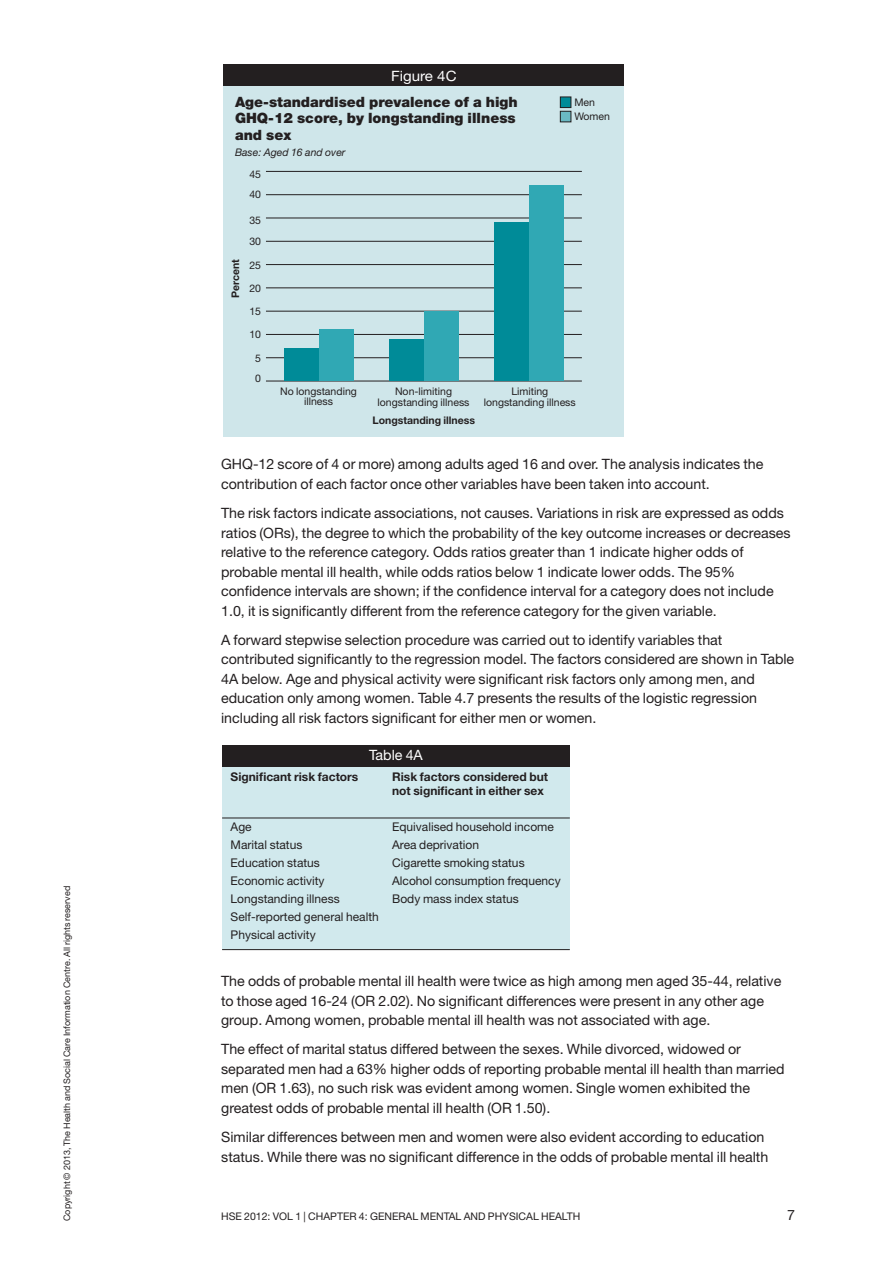
<style>
.page{position:relative;width:893px;height:1263px;background:#fff}
.page>*{position:absolute;margin:0;border:0;box-sizing:border-box;transform-origin:0 0}
.t1{font:14.25px/19.5px "Helvetica Neue";color:#231f20}
.t2{font:900 14.25px/16.5px "Helvetica Neue";color:#231f20}
.t3{font:14.25px "Helvetica Neue";color:#fff;scale:1.06 1}
.t4{font:14.25px "Helvetica Neue";color:#fff}
.t5{font:12px/18px "Helvetica Neue";color:#231f20}
.t6{font:700 12px/13.5px "Helvetica Neue";color:#231f20}
.t7{font:10.5px/10.5px "Helvetica Neue";color:#231f20;text-align:center}
.t8{font:700 10.5px "Helvetica Neue";color:#231f20}
.t9{font:italic 10.5px "Helvetica Neue";color:#231f20}
.t10{font:9px "Helvetica Neue";color:#231f20}
</style>
<div class="page">
<div style="left:223px;top:80px;width:401px;height:357px;background:#cfe6ea"></div>
<div style="left:223px;top:65px;width:401px;height:21px;background:#231f20"></div>
<hr style="left:266px;top:381px;width:316px;height:1px;background:#231f20">
<hr style="left:266px;top:357px;width:316px;height:1px;background:#231f20">
<hr style="left:266px;top:334px;width:316px;height:1px;background:#231f20">
<hr style="left:266px;top:311px;width:316px;height:1px;background:#231f20">
<hr style="left:266px;top:288px;width:316px;height:1px;background:#231f20">
<hr style="left:266px;top:264px;width:316px;height:1px;background:#231f20">
<hr style="left:266px;top:241px;width:316px;height:1px;background:#231f20">
<hr style="left:266px;top:218px;width:316px;height:1px;background:#231f20">
<hr style="left:266px;top:194px;width:316px;height:1px;background:#231f20">
<hr style="left:266px;top:171px;width:316px;height:1px;background:#231f20">
<div style="left:319px;top:330px;width:34px;height:51px;background:#30a8b4"></div>
<div style="left:424px;top:311px;width:35px;height:70px;background:#30a8b4"></div>
<div style="left:529px;top:185px;width:35px;height:196px;background:#30a8b4"></div>
<div style="left:284px;top:348px;width:35px;height:33px;background:#008b98"></div>
<div style="left:389px;top:339px;width:35px;height:42px;background:#008b98"></div>
<div style="left:494px;top:223px;width:35px;height:158px;background:#008b98"></div>
<div style="left:560px;top:97px;width:11px;height:11px;background:#008b98"></div>
<div style="left:560px;top:97px;width:11px;height:11px;border:1px solid #231f20"></div>
<div style="left:560px;top:111px;width:11px;height:11px;background:#6ab9c3"></div>
<div style="left:560px;top:111px;width:11px;height:11px;border:1px solid #231f20"></div>
<div style="left:222px;top:766px;width:348px;height:183px;background:#d1e9ed"></div>
<div style="left:222px;top:745px;width:348px;height:21px;background:#231f20"></div>
<hr style="left:222px;top:818px;width:348px;height:1px;background:#231f20">
<hr style="left:222px;top:949px;width:348px;height:1px;background:#231f20">
<p class="t10" style="left:64px;top:1221px;width:337px;rotate:-90deg">Copyright © 2013, The Health and Social Care Information Centre. All rights reserved</p>
<p class="t3" style="left:391px;top:70px;width:63px">Figure 4C</p>
<p class="t2" style="left:235px;top:95px;width:284px">Age-standardised prevalence of a high<br>GHQ-12 score, by longstanding illness and sex</p>
<p class="t9" style="left:235px;top:149px;width:112px">Base: Aged 16 and over</p>
<p class="t7" style="left:249px;top:170px;width:13px">45</p>
<p class="t7" style="left:249px;top:190px;width:13px">40</p>
<p class="t7" style="left:249px;top:216px;width:13px">35</p>
<p class="t8" style="left:232px;top:298px;width:40px;rotate:-90deg">Percent</p>
<p class="t7" style="left:249px;top:237px;width:13px">30</p>
<p class="t7" style="left:249px;top:261px;width:13px">25</p>
<p class="t7" style="left:249px;top:284px;width:13px">20</p>
<p class="t7" style="left:249px;top:307px;width:13px">15</p>
<p class="t7" style="left:249px;top:330px;width:13px">10</p>
<p class="t7" style="left:255px;top:354px;width:7px">5</p>
<p class="t7" style="left:255px;top:374px;width:7px">0</p>
<p class="t7" style="left:574px;top:96px;width:37px;line-height:14.2px;text-align:left">Men<br>Women</p>
<p class="t7" style="left:280px;top:387px;width:78px">No longstanding illness</p>
<p class="t7" style="left:378px;top:387px;width:93px">Non-limiting longstanding illness</p>
<p class="t7" style="left:484px;top:387px;width:93px">Limiting longstanding illness</p>
<p class="t8" style="left:372px;top:417px;width:104px">Longstanding illness</p>
<p class="t1" style="left:221px;top:456px;width:544px">GHQ-12 score of 4 or more) among adults aged 16 and over. The analysis indicates the contribution of each factor once other variables have been taken into account.</p>
<p class="t1" style="left:221px;top:505px;width:571px">The risk factors indicate associations, not causes. Variations in risk are expressed as odds ratios (ORs), the degree to which the probability of the key outcome increases or decreases relative to the reference category. Odds ratios greater than 1 indicate higher odds of probable mental ill health, while odds ratios below 1 indicate lower odds. The 95% confidence intervals are shown; if the confidence interval for a category does not include 1.0, it is significantly different from the reference category for the given variable.</p>
<p class="t1" style="left:221px;top:631px;width:575px">A forward stepwise selection procedure was carried out to identify variables that contributed significantly to the regression model. The factors considered are shown in Table 4A below. Age and physical activity were significant risk factors only among men, and education only among women. Table 4.7 presents the results of the logistic regression including all risk factors significant for either men or women.</p>
<p class="t4" style="left:369px;top:750px;width:55px">Table 4A</p>
<p class="t6" style="left:231px;top:771px;width:129px">Significant risk factors</p>
<p class="t6" style="left:392px;top:771px;width:157px">Risk factors considered but not significant in either sex</p>
<p class="t5" style="left:231px;top:819px;width:23px">Age</p>
<p class="t5" style="left:392px;top:819px;width:163px">Equivalised household income</p>
<p class="t5" style="left:231px;top:837px;width:73px">Marital status</p>
<p class="t5" style="left:392px;top:837px;width:88px">Area deprivation</p>
<p class="t5" style="left:231px;top:855px;width:91px">Education status</p>
<p class="t5" style="left:392px;top:855px;width:134px">Cigarette smoking status</p>
<p class="t5" style="left:231px;top:873px;width:95px">Economic activity</p>
<p class="t5" style="left:392px;top:873px;width:170px">Alcohol consumption frequency</p>
<p class="t5" style="left:231px;top:891px;width:111px">Longstanding illness</p>
<p class="t5" style="left:392px;top:891px;width:128px">Body mass index status</p>
<p class="t5" style="left:231px;top:909px;width:150px">Self-reported general health<br>Physical activity</p>
<p class="t1" style="left:221px;top:973px;width:562px">The odds of probable mental ill health were twice as high among men aged 35-44, relative to those aged 16-24 (OR 2.02). No significant differences were present in any other age group. Among women, probable mental ill health was not associated with age.</p>
<p class="t1" style="left:221px;top:1041px;width:565px">The effect of marital status differed between the sexes. While divorced, widowed or separated men had a 63% higher odds of reporting probable mental ill health than married men (OR 1.63), no such risk was evident among women. Single women exhibited the greatest odds of probable mental ill health (OR 1.50).</p>
<p class="t1" style="left:221px;top:1129px;width:549px">Similar differences between men and women were also evident according to education status. While there was no significant difference in the odds of probable mental ill health</p>
<p class="t7" style="left:221px;top:1212px;width:361px">HSE 2012: VOL 1 | CHAPTER 4: GENERAL MENTAL AND PHYSICAL HEALTH</p>
<p class="t1" style="left:787px;top:1207px;width:9px">7</p>
</div>
